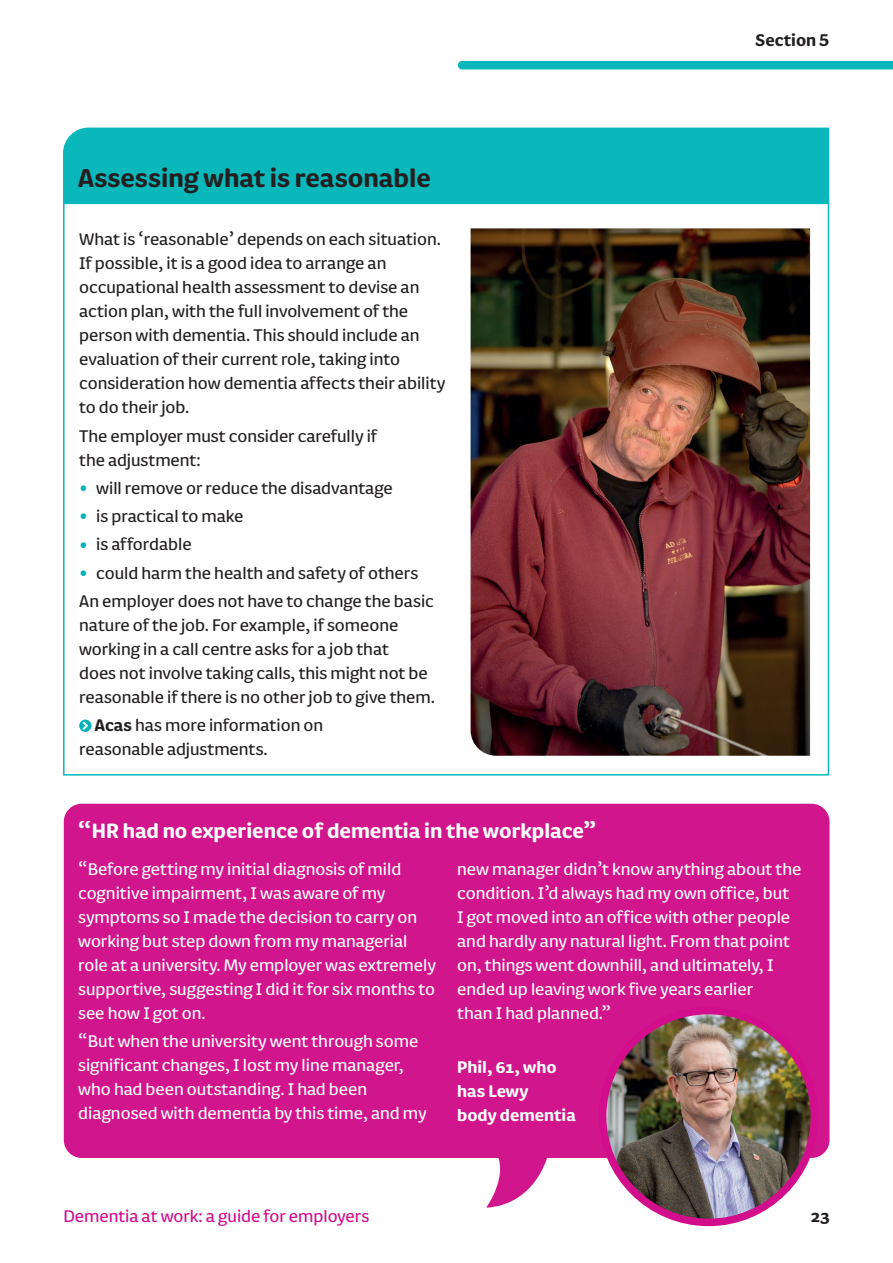
<style>
.page{position:relative;width:893px;height:1263px;background:#fff}
.page>*{position:absolute;margin:0;border:0;box-sizing:border-box;transform-origin:0 0}
.t1{font:700 30px "FS Pimlico";color:#231f20}
.t2{font:700 24px "FS Pimlico";color:#fff}
.t3{font:19.5px/24px "FS Pimlico";color:#231f20}
.t4{font:19.5px/24px "FS Pimlico";color:#fff}
.t5{font:19.5px "FS Pimlico";color:#d20e8c}
.t6{font:700 19.5px/24px "FS Pimlico";color:#fff}
.t7{font:700 19.5px "FS Pimlico";color:#231f20}
.s1{font-size:27px;color:#00b2b9}
.s2{font-weight:700}
</style>
<div class="page">
<div style="left:458px;top:61px;width:435px;height:8px;background:#0ab7ba"></div>
<div style="left:64px;top:804px;width:765px;height:354px;background:#d1158c;border-radius:18px"></div>
<svg style="left:486px;top:1158px;width:61px;height:50px"></svg>
<div style="left:63px;top:196px;width:766px;height:579px;background:#fff;border:2px solid #0ab7ba"></div>
<div style="left:63px;top:128px;width:766px;height:76px;background:#0ab7ba"></div>
<svg style="left:79px;top:719px;width:13px;height:13px"></svg>
<img style="left:471px;top:228px;width:339px;height:528px">
<img style="left:603px;top:1010px;width:211px;height:212px;border-radius:106px">
<div style="left:599px;top:1007px;width:219px;height:219px;border:8px solid #d20e8c;border-radius:50%"></div>
<h1 class="t1" style="left:78px;top:155px;width:354px">Assessing what is reasonable</h1>
<p class="t3" style="left:79px;top:227px;width:368px">What is ‘reasonable’ depends on each situation.<br>If possible, it is a good idea to arrange an occupational health assessment to devise an action plan, with the full involvement of the person with dementia. This should include an evaluation of their current role, taking into consideration how dementia affects their ability to do their job.</p>
<p class="t3" style="left:79px;top:423px;width:300px">The employer must consider carefully if the adjustment:</p>
<p class="t3" style="left:79px;top:475px;width:315px"><span class="s1">•</span> will remove or reduce the disadvantage</p>
<p class="t3" style="left:79px;top:503px;width:166px"><span class="s1">•</span> is practical to make</p>
<p class="t3" style="left:79px;top:532px;width:114px"><span class="s1">•</span> is affordable</p>
<p class="t3" style="left:79px;top:558px;width:356px;line-height:28.2px"><span class="s1">•</span> could harm the health and safety of others<br>An employer does not have to change the basic</p>
<p class="t3" style="left:79px;top:612px;width:357px">nature of the job. For example, if someone working in a call centre asks for a job that<br>does not involve taking calls, this might not be reasonable if there is no other job to give them.</p>
<p class="t3" style="left:79px;top:712px;width:246px;text-indent:15px"><span class="s2">Acas</span> has more information on reasonable adjustments.</p>
<p class="t7" style="left:755px;top:25px;width:75px">Section 5</p>
<p class="t2" style="left:78px;top:813px;width:519px">“HR had no experience of dementia in the workplace”</p>
<p class="t4" style="left:78px;top:856px;width:359px">“Before getting my initial diagnosis of mild cognitive impairment, I was aware of my symptoms so I made the decision to carry on working but step down from my managerial role at a university. My employer was extremely supportive, suggesting I did it for six months to see how I got on.</p>
<p class="t4" style="left:78px;top:1028px;width:350px">“But when the university went through some significant changes, I lost my line manager, who had been outstanding. I had been diagnosed with dementia by this time, and my</p>
<p class="t4" style="left:457px;top:856px;width:346px">new manager didn’t know anything about the condition. I’d always had my own office, but<br>I got moved into an office with other people and hardly any natural light. From that point on, things went downhill, and ultimately, I ended up leaving work five years earlier<br>than I had planned.”</p>
<p class="t6" style="left:457px;top:1054px;width:120px">Phil, 61, who has Lewy<br>body dementia</p>
<p class="t5" style="left:63px;top:1202px;width:307px">Dementia at work: a guide for employers</p>
<p class="t7" style="left:811px;top:1201px;width:20px">23</p>
</div>
